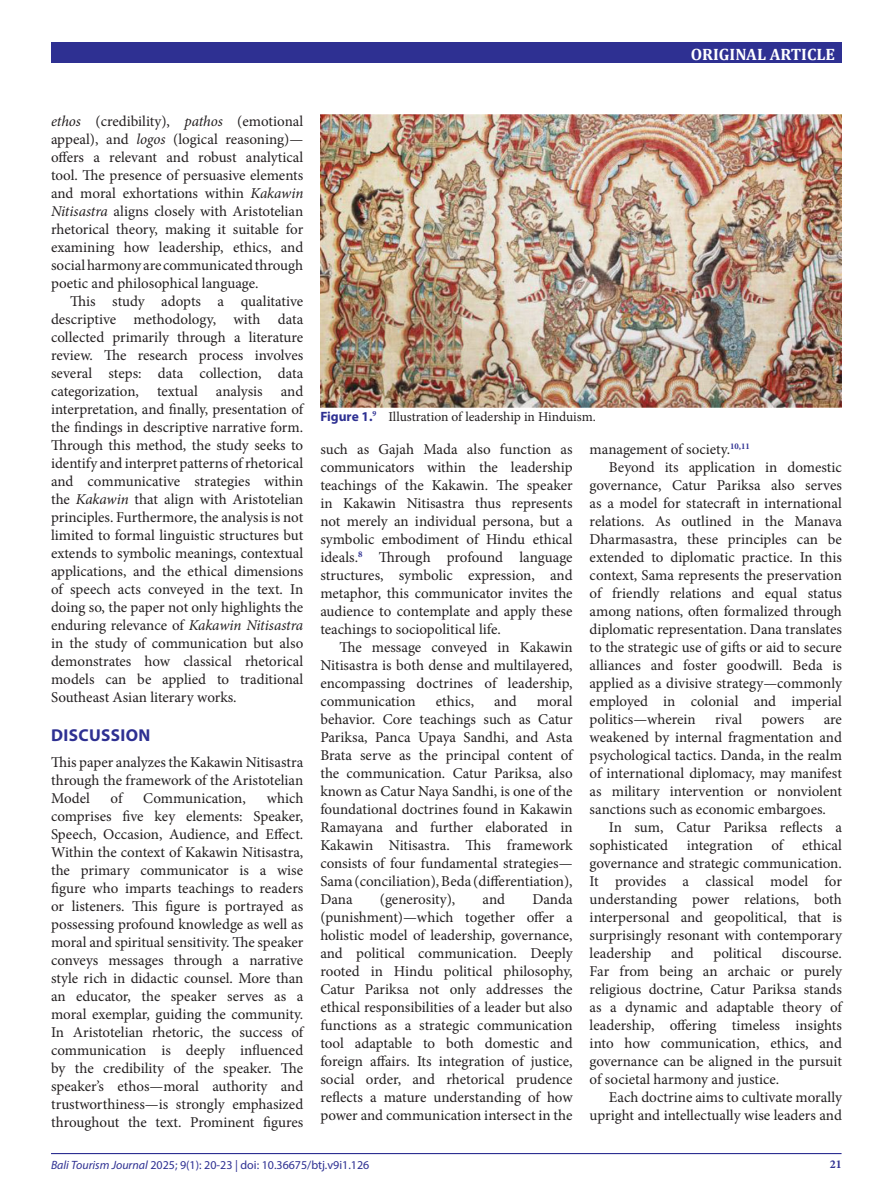
<style>
.page{position:relative;width:893px;height:1191px;background:#fff}
.page>*{position:absolute;margin:0;border:0;box-sizing:border-box;transform-origin:0 0}
.judul{font:700 17.25px "Myriad Pro";letter-spacing:.02em;color:#2e3092}
.t1{font:700 16.5px "Cambria";color:#fff}
.t2{font:15px/18px "Minion Pro";color:#231f20;text-align:justify}
.Judul_Gambar{font:13.5px "Minion Pro";color:#231f20}
.t3{font:12px "Myriad Pro";color:#2e3092}
.t4{font:700 12px "Minion Pro";color:#2e3092}
.s1{font-style:italic}
.s2{font-family:"Myriad Pro";font-weight:700;color:#2e3092}
</style>
<div class="page">
<div style="left:51px;top:43px;width:791px;height:20px;background:#2e3092"></div>
<hr style="left:51px;top:1153px;width:790px;height:1px;background:#2e3092">
<img style="left:320px;top:115px;width:522px;height:292px">
<p class="t1" style="left:691px;top:43px;width:146px">ORIGINAL ARTICLE</p>
<p class="t2" style="left:51px;top:112px;width:254px"><span class="s1">ethos</span> (credibility), <span class="s1">pathos</span> (emotional appeal), and <span class="s1">logos</span> (logical reasoning)— offers a relevant and robust analytical tool. The presence of persuasive elements and moral exhortations within <span class="s1">Kakawin Nitisastra</span> aligns closely with Aristotelian rhetorical theory, making it suitable for examining how leadership, ethics, and social harmony are communicated through poetic and philosophical language.</p>
<p class="t2" style="left:51px;top:292px;width:254px;text-indent:19px">This study adopts a qualitative descriptive methodology, with data collected primarily through a literature review. The research process involves several steps: data collection, data categorization, textual analysis and interpretation, and finally, presentation of the findings in descriptive narrative form.<br>Through this method, the study seeks to identify and interpret patterns of rhetorical and communicative strategies within the <span class="s1">Kakawin</span> that align with Aristotelian principles. Furthermore, the analysis is not limited to formal linguistic structures but extends to symbolic meanings, contextual applications, and the ethical dimensions of speech acts conveyed in the text. In doing so, the paper not only highlights the enduring relevance of <span class="s1">Kakawin Nitisastra </span>in the study of communication but also demonstrates how classical rhetorical models can be applied to traditional Southeast Asian literary works.</p>
<p class="judul" style="left:51px;top:723px;width:101px">DISCUSSION</p>
<p class="t2" style="left:51px;top:753px;width:254px">This paper analyzes the Kakawin Nitisastra through the framework of the Aristotelian Model</p>
<p class="t2" style="left:51px;top:789px;width:254px;text-indent:216px">which comprises five key elements: Speaker, Speech, Occasion, Audience, and Effect.<br>Within the context of Kakawin Nitisastra, the primary communicator is a wise figure who imparts teachings to readers or listeners. This figure is portrayed as possessing profound knowledge as well as moral and spiritual sensitivity. The speaker conveys messages through a narrative style rich in didactic counsel. More than an educator, the speaker serves as a moral exemplar, guiding the community.<br>In Aristotelian rhetoric, the success of communication is deeply influenced by the credibility of the speaker. The speaker’s ethos—moral authority and trustworthiness—is strongly emphasized throughout the text. Prominent figures</p>
<p class="t2" style="left:111px;top:789px;width:13px">of</p>
<p class="t2" style="left:143px;top:789px;width:104px">Communication,</p>
<p class="Judul_Gambar" style="left:320px;top:407px;width:277px"><span class="s2">Figure 1.</span><sup>9</sup> Illustration of leadership in Hinduism.</p>
<p class="t2" style="left:320px;top:440px;width:254px">such as Gajah Mada also function as communicators within the leadership teachings of the Kakawin. The speaker in Kakawin Nitisastra thus represents not merely an individual persona, but a symbolic embodiment of Hindu ethical ideals.<sup>8</sup> Through profound language structures, symbolic expression, and metaphor, this communicator invites the audience to contemplate and apply these teachings to sociopolitical life.</p>
<p class="t2" style="left:320px;top:638px;width:254px;text-indent:19px">The message conveyed in Kakawin Nitisastra is both dense and multilayered, encompassing doctrines of leadership, communication</p>
<p class="t2" style="left:320px;top:692px;width:254px;text-indent:217px">moral behavior. Core teachings such as Catur Pariksa, Panca Upaya Sandhi, and Asta Brata serve as the principal content of the communication. Catur Pariksa, also known as Catur Naya Sandhi, is one of the foundational doctrines found in Kakawin Ramayana and further elaborated in Kakawin Nitisastra. This framework consists of four fundamental strategies— Sama (conciliation), Beda (differentiation), Dana</p>
<p class="t2" style="left:436px;top:692px;width:40px">ethics,</p>
<p class="t2" style="left:494px;top:692px;width:24px">and</p>
<p class="t2" style="left:320px;top:890px;width:254px;text-indent:212px">Danda (punishment)—which together offer a holistic model of leadership, governance, and political communication. Deeply rooted in Hindu political philosophy, Catur Pariksa not only addresses the ethical responsibilities of a leader but also functions as a strategic communication tool adaptable to both domestic and foreign affairs. Its integration of justice, social order, and rhetorical prudence reflects a mature understanding of how power and communication intersect in the</p>
<p class="t2" style="left:380px;top:890px;width:77px">(generosity),</p>
<p class="t2" style="left:483px;top:890px;width:24px">and</p>
<p class="t2" style="left:590px;top:440px;width:162px">management of society.<sup>10,11</sup></p>
<p class="t2" style="left:590px;top:458px;width:254px;text-indent:19px">Beyond its application in domestic governance, Catur Pariksa also serves as a model for statecraft in international relations. As outlined in the Manava Dharmasastra, these principles can be extended to diplomatic practice. In this context, Sama represents the preservation of friendly relations and equal status among nations, often formalized through diplomatic representation. Dana translates to the strategic use of gifts or aid to secure alliances and foster goodwill. Beda is applied as a divisive strategy—commonly employed in colonial and imperial politics—wherein</p>
<p class="t2" style="left:715px;top:710px;width:28px">rival</p>
<p class="t2" style="left:761px;top:710px;width:44px">powers</p>
<p class="t2" style="left:590px;top:710px;width:254px;text-indent:234px">are weakened by internal fragmentation and psychological tactics. Danda, in the realm of international diplomacy, may manifest as military intervention or nonviolent sanctions such as economic embargoes.</p>
<p class="t2" style="left:590px;top:818px;width:254px;text-indent:19px">In sum, Catur Pariksa reflects a sophisticated integration of ethical governance and strategic communication.<br>It provides a classical model for understanding power relations, both interpersonal and geopolitical, that is surprisingly resonant with contemporary leadership</p>
<p class="t2" style="left:590px;top:944px;width:254px;text-indent:192px">discourse.<br>Far from being an archaic or purely religious doctrine, Catur Pariksa stands as a dynamic and adaptable theory of leadership, offering timeless insights into how communication, ethics, and governance can be aligned in the pursuit of societal harmony and justice.</p>
<p class="t2" style="left:590px;top:1088px;width:254px;text-align:right">Each doctrine aims to cultivate morally upright and intellectually wise leaders and</p>
<p class="t2" style="left:671px;top:944px;width:24px">and</p>
<p class="t2" style="left:713px;top:944px;width:50px">political</p>
<p class="t3" style="left:51px;top:1157px;width:320px"><span class="s1">Bali Tourism Journal</span> 2025; 9(1): 20-23 | doi: 10.36675/btj.v9i1.126</p>
<p class="t4" style="left:830px;top:1156px;width:13px">21</p>
</div>
